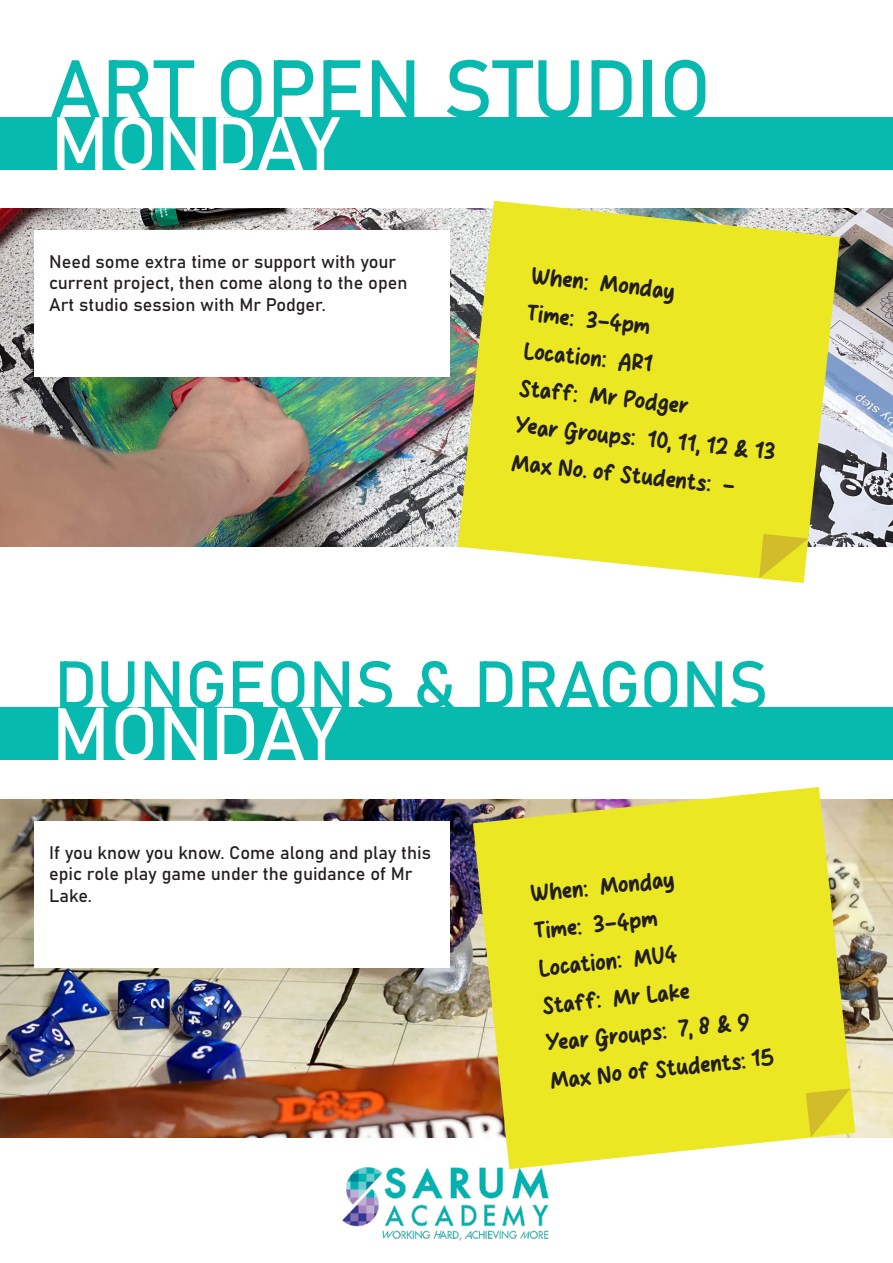
<style>
.page{position:relative;width:893px;height:1263px;background:#fff}
.page>*{position:absolute;margin:0;border:0;box-sizing:border-box;transform-origin:0 0}
.t1{font:81px "Bahnschrift";color:#08b9af}
.t2{font:75px "Bahnschrift";letter-spacing:-.01em;color:#fff}
.t3{font:66px "Bahnschrift";letter-spacing:-.01em;color:#08b9af}
.t4{font:24px "Milku";color:#231f20}
.t5{font:18px/21.6px "Bahnschrift";color:#231f20}
</style>
<div class="page">
<img style="left:343px;top:1167px;width:206px;height:74px">
<img style="left:0;top:209px;width:892px;height:338px">
<div style="left:0;top:117px;width:892px;height:52px;background:#08b9af"></div>
<svg style="left:458px;top:201px;width:382px;height:382px;background:#e5e340"></svg>
<svg style="left:759px;top:534px;width:49px;height:44px;background:#dfd32d"></svg>
<div style="left:34px;top:230px;width:416px;height:147px;background:#fff"></div>
<img style="left:0;top:799px;width:892px;height:338px">
<div style="left:0;top:708px;width:892px;height:52px;background:#08b9af"></div>
<svg style="left:473px;top:787px;width:382px;height:382px;background:#e7e23d"></svg>
<svg style="left:806px;top:1088px;width:45px;height:49px;background:#dfd32b"></svg>
<div style="left:34px;top:821px;width:416px;height:146px;background:#fff"></div>
<p class="t1" style="left:49px;top:28px;width:664px">ART OPEN STUDIO</p>
<p class="t2" style="left:51px;top:87px;width:290px">MONDAY</p>
<p class="t5" style="left:49px;top:249px;width:360px">Need some extra time or support with your current project, then come along to the open<br>Art studio session with Mr Podger.</p>
<p class="t4" style="left:533px;top:264px;width:146px;rotate:6deg">When: Monday</p>
<p class="t4" style="left:529px;top:301px;width:125px;rotate:6deg">Time: 3-4pm</p>
<p class="t4" style="left:525px;top:339px;width:132px;rotate:6deg">Location: AR1</p>
<p class="t4" style="left:521px;top:376px;width:171px;rotate:6deg">Staff: Mr Podger</p>
<p class="t4" style="left:517px;top:413px;width:263px;rotate:6deg">Year Groups: 10, 11, 12 &amp; 13</p>
<p class="t4" style="left:513px;top:450px;width:226px;rotate:6deg">Max No. of Students: -</p>
<p class="t3" style="left:54px;top:635px;width:716px">DUNGEONS &amp; DRAGONS</p>
<p class="t2" style="left:52px;top:678px;width:290px">MONDAY</p>
<p class="t5" style="left:49px;top:840px;width:383px">If you know you know. Come along and play this epic role play game under the guidance of Mr<br>Lake.</p>
<p class="t4" style="left:529px;top:882px;width:146px;rotate:-6deg">When: Monday</p>
<p class="t4" style="left:533px;top:919px;width:125px;rotate:-6deg">Time: 3-4pm</p>
<p class="t4" style="left:537px;top:957px;width:141px;rotate:-6deg">Location: MU4</p>
<p class="t4" style="left:541px;top:994px;width:149px;rotate:-6deg">Staff: Mr Lake</p>
<p class="t4" style="left:545px;top:1031px;width:206px;rotate:-6deg">Year Groups: 7, 8 &amp; 9</p>
<p class="t4" style="left:549px;top:1068px;width:227px;rotate:-6deg">Max No of Students: 15</p>
</div>
